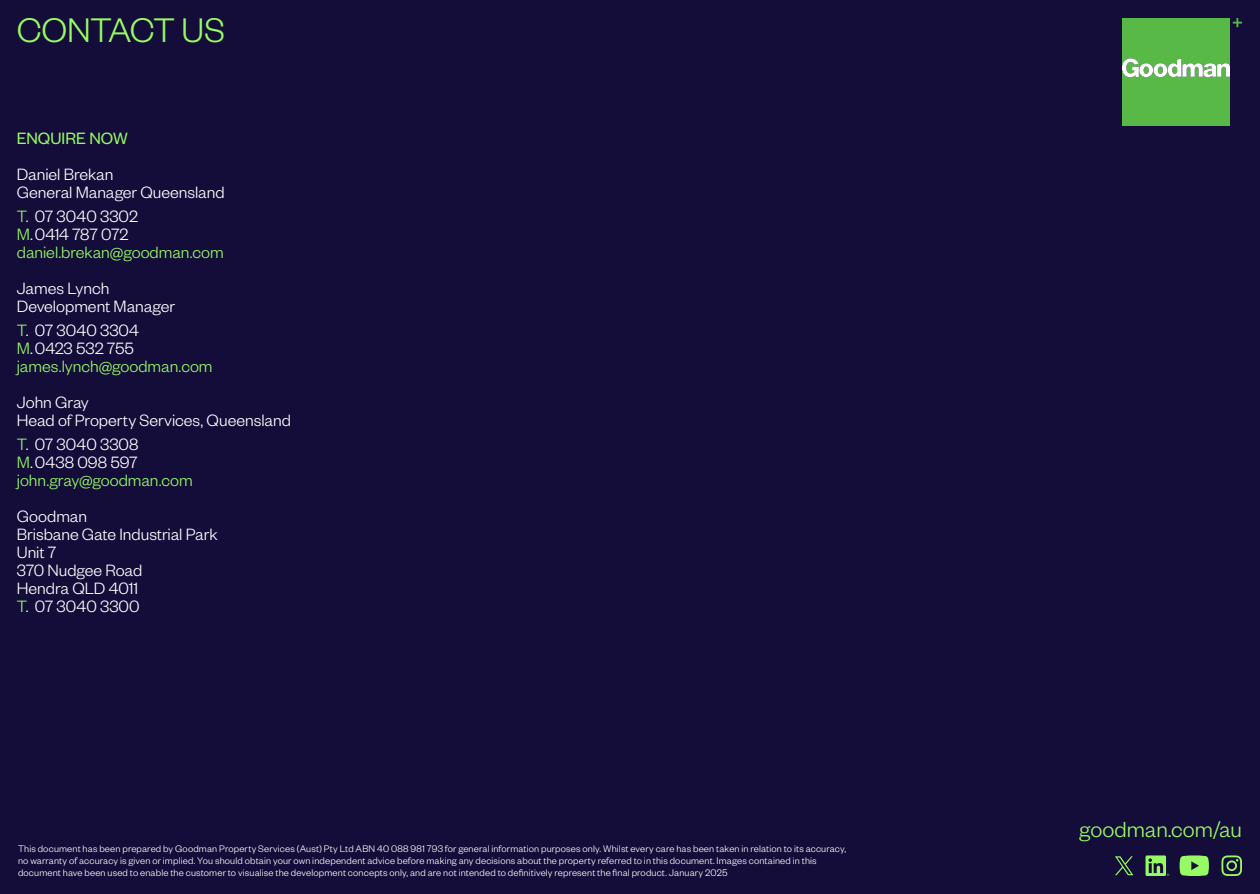
<style>
.page{position:relative;width:1260px;height:894px;background:#140c39}
.page>*{position:absolute;margin:0;border:0;box-sizing:border-box;transform-origin:0 0}
.t1{font:300 37.5px "Founders Grotesk";letter-spacing:-.01em;color:#96fa64}
.t2{font:300 24px "Founders Grotesk";color:#96fa64}
.t3{font:300 18px/18px "Founders Grotesk";color:#fff}
.t4{font:300 18px/18px "Founders Grotesk";color:#96fa64}
.t5{font:18px "Founders Grotesk";letter-spacing:.005em;color:#96fa64}
.t6{font:300 10.5px/12px "Founders Grotesk";letter-spacing:.015em;color:#fff}
.s1{color:#fff}
.s2{color:#96fa64}
</style>
<div class="page">
<svg style="left:1122px;top:18px;width:120px;height:108px;background:#5dac53"></svg>
<svg style="left:1180px;top:855px;width:29px;height:21px"></svg>
<svg style="left:1221px;top:855px;width:21px;height:21px"></svg>
<svg style="left:1146px;top:855px;width:23px;height:21px"></svg>
<svg style="left:1115px;top:856px;width:18px;height:19px"></svg>
<h1 class="t1" style="left:17px;top:7px;width:210px">CONTACT US</h1>
<h3 class="t5" style="left:17px;top:127px;width:112px">ENQUIRE NOW</h3>
<h3 class="t3" style="left:17px;top:164px;width:209px">Daniel Brekan<br>General Manager Queensland</h3>
<h3 class="t4" style="left:17px;top:206px;width:208px">T<span class="s1">. 07 3040 3302<br></span>M<span class="s1">.0414 787 072 </span>daniel.brekan@goodman.com</h3>
<h3 class="t3" style="left:17px;top:278px;width:160px">James Lynch<br>Development Manager</h3>
<h3 class="t4" style="left:17px;top:320px;width:197px">T<span class="s1">. 07 3040 3304<br></span>M<span class="s1">.0423 532 755 </span>james.lynch@goodman.com</h3>
<h3 class="t3" style="left:17px;top:392px;width:276px">John Gray<br>Head of Property Services, Queensland</h3>
<h3 class="t4" style="left:17px;top:434px;width:177px">T<span class="s1">. 07 3040 3308<br></span>M<span class="s1">.0438 098 597 </span>john.gray@goodman.com</h3>
<h3 class="t3" style="left:17px;top:506px;width:202px">Goodman<br>Brisbane Gate Industrial Park<br>Unit 7<br>370 Nudgee Road<br>Hendra QLD 4011<br><span class="s2">T</span>. 07 3040 3300</h3>
<p class="t6" style="left:18px;top:842px;width:830px">This document has been prepared by Goodman Property Services (Aust) Pty Ltd ABN 40 088 981 793 for general information purposes only. Whilst every care has been taken in relation to its accuracy, no warranty of accuracy is given or implied. You should obtain your own independent advice before making any decisions about the property referred to in this document. Images contained in this document have been used to enable the customer to visualise the development concepts only, and are not intended to definitively represent the final product. January 2025</p>
<h2 class="t2" style="left:1079px;top:815px;width:164px">goodman.com/au</h2>
</div>
